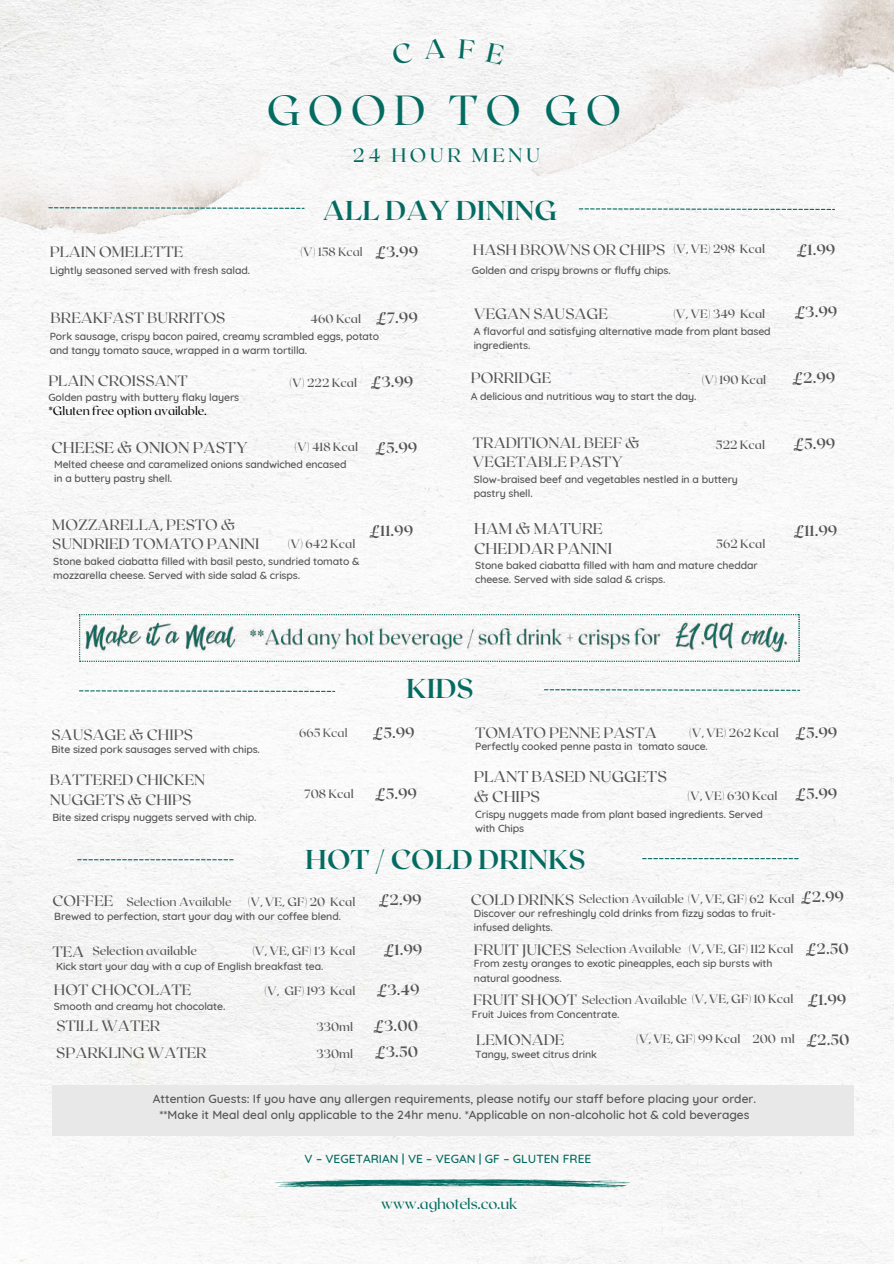
<style>
.page{position:relative;width:894px;height:1264px;background:#fff}
.page>*{position:absolute;margin:0;border:0;box-sizing:border-box;transform-origin:0 0}
.t1{font:42px "Roxborough CF";letter-spacing:.18em;color:#046b60}
.t2{font:700 27.3px "Roxborough CF";color:#046b60}
.t3{font:19.5px "Roxborough CF";letter-spacing:.18em;color:#046b60}
.t4{font:15.6px/20.2px "Roxborough CF";color:#545454}
.t5{font:15px/19.2px "Roxborough CF";color:#545454}
.t6{font:700 15px/25.7px "Roxborough CF";color:#545454}
.t7{font:15px "Roxborough CF";letter-spacing:-.01em;color:#046b60}
.t8{font:500 12px "Roxborough CF";color:#545454}
.t9{font:500 12px/16px "Quicksand";color:#545454;text-align:center}
.t10{font:12px "Roxborough CF";color:#545454}
.t11{font:500 12px "Quicksand";color:#046b60}
.t12{font:12px "Roxborough CF";color:#000}
.t13{font:500 10.5px/14px "Quicksand";letter-spacing:-.01em;color:#545454}
.s1{font-weight:700;font-size:15px}
.s2{font-weight:500;font-size:12px}
.s3{font-weight:500}
</style>
<div class="page">
<img style="left:0;top:249px;width:893px;height:1014px">
<img style="left:0;top:0;width:893px;height:249px">
<svg style="left:273px;top:1179px;width:356px;height:8px;background:#63a29b"></svg>
<svg style="left:79px;top:614px;width:720px;height:47px"></svg>
<img style="left:248px;top:626px;width:414px;height:26px">
<img style="left:672px;top:612px;width:116px;height:60px">
<svg style="left:544px;top:689px;width:255px;height:2px"></svg>
<div style="left:52px;top:1085px;width:801px;height:51px;background:#e8e8e8"></div>
<svg style="left:79px;top:690px;width:256px;height:2px"></svg>
<svg style="left:578px;top:208px;width:256px;height:2px"></svg>
<svg style="left:48px;top:207px;width:256px;height:2px"></svg>
<img style="left:82px;top:612px;width:158px;height:60px">
<svg style="left:642px;top:858px;width:156px;height:1px"></svg>
<svg style="left:77px;top:859px;width:156px;height:1px"></svg>
<svg style="left:391px;top:42px;width:22px;height:23px"></svg>
<svg style="left:424px;top:38px;width:22px;height:21px"></svg>
<svg style="left:458px;top:39px;width:17px;height:21px"></svg>
<svg style="left:485px;top:43px;width:20px;height:23px"></svg>
<h1 class="t1" style="left:267px;top:83px;width:356px">GOOD TO GO</h1>
<h3 class="t3" style="left:353px;top:143px;width:189px">24 HOUR MENU</h3>
<h3 class="t5" style="left:50px;top:242px;width:135px">PLAIN OMELETTE</h3>
<p class="t13" style="left:50px;top:263px;width:202px">Lightly seasoned served with fresh salad.</p>
<h2 class="t2" style="left:322px;top:192px;width:236px">ALL DAY DINING</h2>
<p class="t10" style="left:300px;top:244px;width:119px">(V) 158 Kcal <span class="s1">£3.99</span></p>
<h3 class="t5" style="left:473px;top:240px;width:293px">HASH BROWNS OR CHIPS <span class="s2">(V, VE) 298 Kcal</span></h3>
<h3 class="t6" style="left:796px;top:236px;width:40px">£1.99</h3>
<p class="t13" style="left:472px;top:263px;width:200px">Golden and crispy browns or fluffy chips.</p>
<h3 class="t5" style="left:51px;top:307px;width:176px">BREAKFAST BURRITOS</h3>
<h3 class="t6" style="left:376px;top:304px;width:43px">£7.99</h3>
<p class="t8" style="left:310px;top:311px;width:52px">460 Kcal</p>
<h3 class="t5" style="left:474px;top:303px;width:135px">VEGAN SAUSAGE</h3>
<p class="t8" style="left:673px;top:305px;width:93px">(V, VE) 349 Kcal</p>
<h3 class="t6" style="left:794px;top:298px;width:44px">£3.99</h3>
<p class="t13" style="left:50px;top:329px;width:331px">Pork sausage, crispy bacon paired, creamy scrambled eggs, potato and tangy tomato sauce, wrapped in a warm tortilla.</p>
<p class="t13" style="left:473px;top:324px;width:298px">A flavorful and satisfying alternative made from plant based ingredients.</p>
<h3 class="t5" style="left:48px;top:370px;width:141px">PLAIN CROISSANT</h3>
<p class="t13" style="left:48px;top:389px;width:192px">Golden pastry with buttery flaky layers</p>
<p class="t8" style="left:289px;top:375px;width:125px">(V) 222 Kcal <span class="s1">£3.99</span></p>
<h3 class="t5" style="left:470px;top:367px;width:82px">PORRIDGE</h3>
<p class="t8" style="left:701px;top:372px;width:66px">(V) 190 Kcal</p>
<h3 class="t6" style="left:792px;top:364px;width:44px">£2.99</h3>
<p class="t13" style="left:470px;top:389px;width:227px">A delicious and nutritious way to start the day.</p>
<p class="t12" style="left:48px;top:403px;width:160px">*Gluten free option available.</p>
<h3 class="t4" style="left:51px;top:437px;width:198px">CHEESE &amp; ONION PASTY</h3>
<p class="t8" style="left:294px;top:438px;width:124px">(V) 418 Kcal <span class="s1">£5.99</span></p>
<p class="t13" style="left:54px;top:457px;width:294px">Melted cheese and caramelized onions sandwiched encased in a buttery pastry shell.</p>
<h3 class="t5" style="left:473px;top:432px;width:168px">TRADITIONAL BEEF &amp;<br>VEGETABLE PASTY</h3>
<p class="t8" style="left:715px;top:437px;width:51px">522 Kcal</p>
<h3 class="t6" style="left:793px;top:430px;width:43px">£5.99</h3>
<p class="t13" style="left:474px;top:472px;width:265px">Slow-braised beef and vegetables nestled in a buttery pastry shell.</p>
<h3 class="t5" style="left:52px;top:514px;width:209px">MOZZARELLA, PESTO &amp;<br>SUNDRIED TOMATO PANINI</h3>
<h3 class="t6" style="left:369px;top:517px;width:45px">£11.99</h3>
<p class="t8" style="left:288px;top:535px;width:69px">(V) 642 Kcal</p>
<h3 class="t4" style="left:474px;top:517px;width:139px">HAM &amp; MATURE<br>CHEDDAR PANINI</h3>
<h3 class="t6" style="left:793px;top:517px;width:45px">£11.99</h3>
<p class="t8" style="left:716px;top:535px;width:51px">562 Kcal</p>
<p class="t13" style="left:53px;top:554px;width:307px">Stone baked ciabatta filled with basil pesto, sundried tomato &amp; mozzarella cheese. Served with side salad &amp; crisps.</p>
<p class="t13" style="left:475px;top:558px;width:284px">Stone baked ciabatta filled with ham and mature cheddar cheese. Served with side salad &amp; crisps.</p>
<h2 class="t2" style="left:406px;top:670px;width:69px">KIDS</h2>
<h3 class="t5" style="left:475px;top:722px;width:183px">TOMATO PENNE PASTA</h3>
<p class="t8" style="left:689px;top:724px;width:149px">(V, VE) 262 Kcal <span class="s1">£5.99</span></p>
<h3 class="t6" style="left:373px;top:719px;width:43px">£5.99</h3>
<p class="t10" style="left:299px;top:724px;width:50px">665 Kcal</p>
<h3 class="t5" style="left:51px;top:724px;width:143px">SAUSAGE &amp; CHIPS</h3>
<h3 class="t5" style="left:50px;top:769px;width:157px">BATTERED CHICKEN<br>NUGGETS &amp; CHIPS</h3>
<p class="t13" style="left:51px;top:741px;width:210px">Bite sized pork sausages served with chips.</p>
<p class="t13" style="left:475px;top:739px;width:234px">Perfectly cooked penne pasta in tomato sauce.</p>
<h3 class="t4" style="left:473px;top:765px;width:195px">PLANT BASED NUGGETS &amp; CHIPS</h3>
<h3 class="t6" style="left:375px;top:780px;width:43px">£5.99</h3>
<p class="t8" style="left:687px;top:787px;width:151px">(V, VE) 630 Kcal <span class="s1">£5.99</span></p>
<p class="t8" style="left:304px;top:786px;width:51px">708 Kcal</p>
<p class="t13" style="left:52px;top:809px;width:205px">Bite sized crispy nuggets served with chip.</p>
<p class="t13" style="left:475px;top:806px;width:289px">Crispy nuggets made from plant based ingredients. Served with Chips</p>
<h2 class="t2" style="left:305px;top:842px;width:282px">HOT / COLD DRINKS</h2>
<h3 class="t6" style="left:379px;top:885px;width:44px">£2.99</h3>
<h3 class="t6" style="left:384px;top:935px;width:40px">£1.99</h3>
<p class="t8" style="left:248px;top:893px;width:109px">(V, VE, GF) 20 Kcal</p>
<p class="t8" style="left:252px;top:943px;width:104px">(V, VE, GF) 13 Kcal</p>
<p class="t8" style="left:264px;top:983px;width:92px">(V, GF) 193 Kcal</p>
<h3 class="t5" style="left:52px;top:890px;width:62px">COFFEE</h3>
<p class="t13" style="left:54px;top:909px;width:288px">Brewed to perfection, start your day with our coffee blend.</p>
<h3 class="t5" style="left:52px;top:941px;width:33px">TEA</h3>
<p class="t10" style="left:126px;top:893px;width:107px">Selection Available</p>
<p class="t8" style="left:92px;top:943px;width:106px">Selection available</p>
<p class="t13" style="left:56px;top:958px;width:268px">Kick start your day with a cup of English breakfast tea.</p>
<h3 class="t5" style="left:54px;top:979px;width:139px">HOT CHOCOLATE</h3>
<h3 class="t6" style="left:377px;top:975px;width:44px">£3.49</h3>
<p class="t13" style="left:54px;top:998px;width:173px">Smooth and creamy hot chocolate.</p>
<h3 class="t5" style="left:56px;top:1015px;width:105px">STILL WATER</h3>
<p class="t8" style="left:316px;top:1018px;width:38px">330ml</p>
<h3 class="t5" style="left:56px;top:1042px;width:152px">SPARKLING WATER</h3>
<p class="t8" style="left:316px;top:1045px;width:38px">330ml</p>
<h3 class="t6" style="left:373px;top:1012px;width:46px">£3.00 £3.50</h3>
<p class="t10" style="left:578px;top:890px;width:217px">Selection Available <span class="s3">(V, VE, GF) 62 Kcal</span></p>
<h3 class="t6" style="left:801px;top:883px;width:44px">£2.99</h3>
<h3 class="t5" style="left:470px;top:889px;width:105px">COLD DRINKS</h3>
<p class="t13" style="left:474px;top:906px;width:303px">Discover our refreshingly cold drinks from fizzy sodas to fruit&shy;infused delights.</p>
<p class="t8" style="left:688px;top:940px;width:106px">(V, VE, GF) 112 Kcal</p>
<p class="t10" style="left:576px;top:941px;width:107px">Selection Available</p>
<h3 class="t6" style="left:805px;top:935px;width:44px">£2.50</h3>
<h3 class="t5" style="left:473px;top:989px;width:106px">FRUIT SHOOT</h3>
<p class="t13" style="left:472px;top:1007px;width:149px">Fruit Juices from Concentrate.</p>
<h3 class="t5" style="left:474px;top:939px;width:99px">FRUIT JUICES</h3>
<p class="t13" style="left:474px;top:956px;width:300px">From zesty oranges to exotic pineapples, each sip bursts with natural goodness.</p>
<p class="t10" style="left:581px;top:991px;width:213px">Selection Available <span class="s3">(V, VE, GF) 10 Kcal</span></p>
<h3 class="t6" style="left:807px;top:986px;width:40px">£1.99</h3>
<h3 class="t5" style="left:476px;top:1029px;width:90px">LEMONADE</h3>
<p class="t13" style="left:475px;top:1046px;width:123px">Tangy, sweet citrus drink</p>
<p class="t8" style="left:636px;top:1031px;width:215px">(V, VE, GF) 99 Kcal 200 ml <span class="s1">£2.50</span></p>
<p class="t9" style="left:153px;top:1090px;width:604px">Attention Guests: If you have any allergen requirements, please notify our staff before placing your order. **Make it Meal deal only applicable to the 24hr menu. *Applicable on non-alcoholic hot &amp; cold beverages</p>
<p class="t11" style="left:304px;top:1150px;width:288px">V – VEGETARIAN | VE – VEGAN | GF – GLUTEN FREE</p>
<h3 class="t7" style="left:381px;top:1193px;width:138px">www.aghotels.co.uk</h3>
</div>
